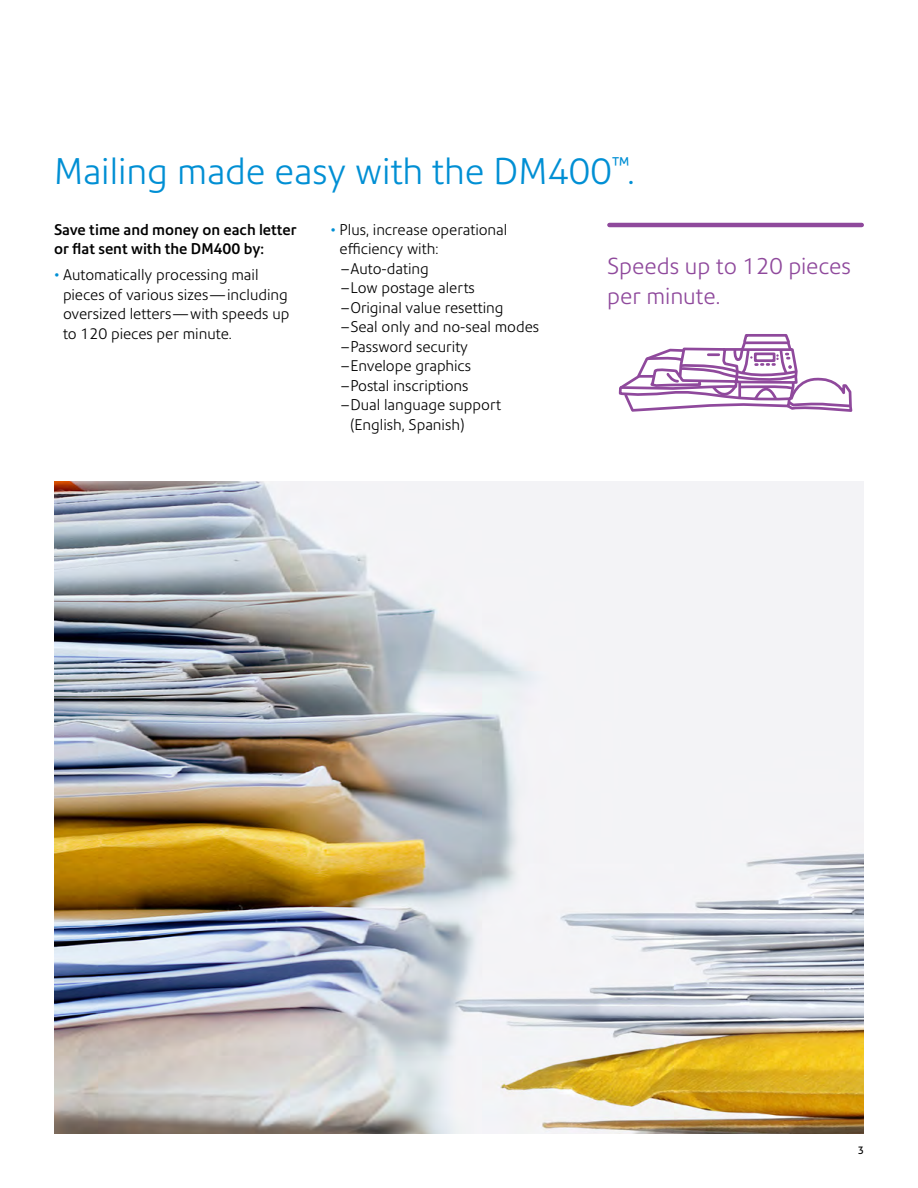
<style>
.page{position:relative;width:918px;height:1188px;background:#fff}
.page>*{position:absolute;margin:0;border:0;box-sizing:border-box;transform-origin:0 0}
.t1{font:300 36px "Precision Sans";color:#008fd4}
.t2{font:300 22.5px/30px "Precision Sans";color:#8f499c}
.t3{font:300 15px/19.5px "Precision Sans";color:#000}
.t4{font:500 15px/19.5px "Precision Sans";color:#000}
.t5{font:10.5px "Precision Sans";color:#000}
.s1{color:#008fd4}
</style>
<div class="page">
<img style="left:54px;top:482px;width:810px;height:652px">
<hr style="left:609px;top:223px;width:253px;height:4px;background:#8f499c">
<svg style="left:617px;top:334px;width:237px;height:178px"></svg>
<h1 class="t1" style="left:54px;top:149px;width:582px">Mailing made easy with the DM400<sup>™</sup>.</h1>
<p class="t4" style="left:54px;top:220px;width:244px">Save time and money on each letter or flat sent with the DM400 by:</p>
<p class="t3" style="left:63px;top:265px;width:228px;text-indent:-9px"><span class="s1">•</span> Automatically processing mail pieces of various sizes—including oversized letters—with speeds up to 120 pieces per minute.</p>
<p class="t3" style="left:331px;top:220px;width:178px"><span class="s1">•</span> Plus, increase operational</p>
<p class="t3" style="left:340px;top:239px;width:100px">efficiency with:</p>
<p class="t3" style="left:341px;top:259px;width:89px">–Auto-dating</p>
<p class="t3" style="left:341px;top:278px;width:135px">–Low postage alerts</p>
<p class="t3" style="left:341px;top:298px;width:164px">–Original value resetting</p>
<p class="t3" style="left:341px;top:317px;width:199px">–Seal only and no-seal modes</p>
<p class="t3" style="left:341px;top:337px;width:128px">–Password security</p>
<p class="t3" style="left:341px;top:356px;width:131px">–Envelope graphics</p>
<p class="t3" style="left:341px;top:376px;width:129px">–Postal inscriptions</p>
<p class="t3" style="left:341px;top:395px;width:161px">–Dual language support</p>
<p class="t3" style="left:350px;top:415px;width:115px">(English, Spanish)</p>
<h2 class="t2" style="left:607px;top:251px;width:245px">Speeds up to 120 pieces per minute.</h2>
<p class="t5" style="left:858px;top:1144px;width:8px">3</p>
</div>
